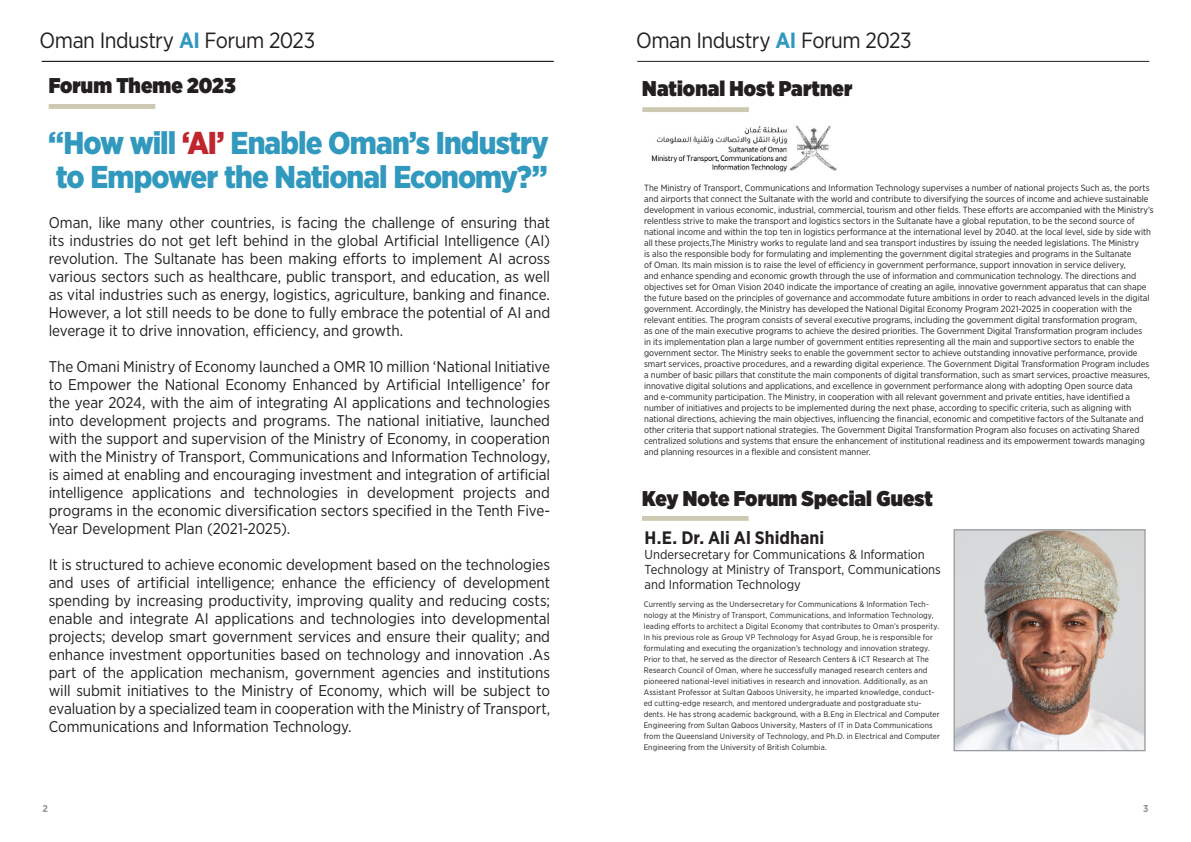
<style>
.page{position:relative;width:1191px;height:842px;background:#fff}
.page>*{position:absolute;margin:0;border:0;box-sizing:border-box;transform-origin:0 0}
.t1{font:900 31.6px "Gotham Narrow";letter-spacing:-.03em;color:#3299be}
.t2{font:22px "Gotham Narrow";letter-spacing:-.025em;color:#231f20}
.Headline{font:900 21.3px "Gotham Narrow";letter-spacing:.005em;color:#231f20}
.Headline-2{font:700 18px "Gotham Narrow";color:#231f20}
.Bodytext_No_Indent{font:15.5px/18px "Gotham Narrow";letter-spacing:-.005em;color:#231f20;text-align:justify}
.Headline-3{font:13px/15px "Gotham Narrow";letter-spacing:-.005em;color:#231f20}
.t3{font:700 10px "Gotham Narrow";color:#939598}
.Bodytext_No_Indent-2{font:9px/11px "Gotham Narrow";color:#231f20}
.Headline-4{font:8px/11px "Gotham Narrow";letter-spacing:.015em;color:#231f20}
.s1{font-weight:700;color:#3299be}
.s2{color:#c0262d}
</style>
<div class="page">
<div style="left:49px;top:104px;width:106px;height:5px;background:#cdc8b1"></div>
<hr style="left:42px;top:61px;width:511px;height:1px;background:#231f20">
<hr style="left:637px;top:61px;width:512px;height:1px;background:#231f20">
<div style="left:642px;top:107px;width:107px;height:5px;background:#cdc8b1"></div>
<img style="left:651px;top:125px;width:186px;height:47px">
<img style="left:955px;top:531px;width:188px;height:218px">
<div style="left:953px;top:529px;width:192px;height:222px;border:1px solid #999b9e"></div>
<div style="left:642px;top:516px;width:106px;height:5px;background:#cdc8b1"></div>
<p class="t2" style="left:40px;top:27px;width:277px">Oman Industry <span class="s1">AI</span> Forum 2023</p>
<p class="t2" style="left:636px;top:27px;width:277px">Oman Industry <span class="s1">AI</span> Forum 2023</p>
<p class="Headline" style="left:642px;top:75px;width:211px">National Host Partner</p>
<p class="Headline" style="left:49px;top:71px;width:188px">Forum Theme 2023</p>
<p class="t1" style="left:48px;top:122px;width:502px">“How will <span class="s2">‘AI’</span> Enable Oman’s Industry</p>
<p class="t1" style="left:56px;top:156px;width:493px">to Empower the National Economy?”</p>
<p class="Bodytext_No_Indent-2" style="left:644px;top:182px;width:511px">The Ministry of Transport, Communications and Information Technology supervises a number of national projects Such as, the ports and airports that connect the Sultanate with the world and contribute to diversifying the sources of income and achieve sustainable development in various economic, industrial, commercial, tourism and other fields. These efforts are accompanied with the Ministry’s relentless strive to make the transport and logistics sectors in the Sultanate have a global reputation, to be the second source of national income and within the top ten in logistics performance at the international level by 2040. at the local level, side by side with all these projects,The Ministry works to regulate land and sea transport industires by issuing the needed legislations. The Ministry<br>is also the responsible body for formulating and implementing the government digital strategies and programs in the Sultanate<br>of Oman. Its main mission is to raise the level of efficiency in government performance, support innovation in service delivery,<br>and enhance spending and economic growth through the use of information and communication technology. The directions and objectives set for Oman Vision 2040 indicate the importance of creating an agile, innovative government apparatus that can shape the future based on the principles of governance and accommodate future ambitions in order to reach advanced levels in the digital government. Accordingly, the Ministry has developed the National Digital Economy Program 2021-2025 in cooperation with the relevant entities. The program consists of several executive programs, including the government digital transformation program,<br>as one of the main executive programs to achieve the desired priorities. The Government Digital Transformation program includes<br>in its implementation plan a large number of government entities representing all the main and supportive sectors to enable the government sector. The Ministry seeks to enable the government sector to achieve outstanding innovative performance, provide smart services, proactive procedures, and a rewarding digital experience. The Government Digital Transformation Program includes a number of basic pillars that constitute the main components of digital transformation, such as smart services, proactive measures, innovative digital solutions and applications, and excellence in government performance along with adopting Open source data<br>and e-community participation. The Ministry, in cooperation with all relevant government and private entities, have identified a number of initiatives and projects to be implemented during the next phase, according to specific criteria, such as aligning with national directions, achieving the main objectives, influencing the financial, economic and competitive factors of the Sultanate and other criteria that support national strategies. The Government Digital Transformation Program also focuses on activating Shared centralized solutions and systems that ensure the enhancement of institutional readiness and its empowerment towards managing and planning resources in a flexible and consistent manner.</p>
<p class="Headline" style="left:642px;top:484px;width:292px">Key Note Forum Special Guest</p>
<p class="Headline-2" style="left:644px;top:526px;width:181px">H.E. Dr. Ali Al Shidhani</p>
<p class="Headline-3" style="left:644px;top:547px;width:298px">Undersecretary for Communications &amp; Information<br>Technology at Ministry of Transport, Communications and Information Technology</p>
<p class="Headline-4" style="left:643px;top:599px;width:298px">Currently serving as the Undersecretary for Communications &amp; Information Tech&shy;nology at the Ministry of Transport, Communications, and Information Technology, leading efforts to architect a Digital Economy that contributes to Oman’s prosperity.<br>In his previous role as Group VP Technology for Asyad Group, he is responsible for formulating and executing the organization’s technology and innovation strategy.<br>Prior to that, he served as the director of Research Centers &amp; ICT Research at The Research Council of Oman, where he successfully managed research centers and pioneered national-level initiatives in research and innovation. Additionally, as an Assistant Professor at Sultan Qaboos University, he imparted knowledge, conduct&shy;ed cutting-edge research, and mentored undergraduate and postgraduate stu&shy;dents. He has strong academic background, with a B.Eng in Electrical and Computer Engineering from Sultan Qaboos University, Masters of IT in Data Communications from the Queensland University of Technology, and Ph.D. in Electrical and Computer Engineering from the University of British Columbia.</p>
<p class="Bodytext_No_Indent" style="left:49px;top:213px;width:503px">Oman, like many other countries, is facing the challenge of ensuring that its industries do not get left behind in the global Artificial Intelligence (AI) revolution. The Sultanate has been making efforts to implement AI across various sectors such as healthcare, public transport, and education, as well as vital industries such as energy, logistics, agriculture, banking and finance.<br>However, a lot still needs to be done to fully embrace the potential of AI and leverage it to drive innovation, efficiency, and growth.</p>
<p class="Bodytext_No_Indent" style="left:49px;top:357px;width:503px">The Omani Ministry of Economy launched a OMR 10 million ‘National Initiative to Empower the National Economy Enhanced by Artificial Intelligence’ for the year 2024, with the aim of integrating AI applications and technologies into development projects and programs. The national initiative, launched with the support and supervision of the Ministry of Economy, in cooperation with the Ministry of Transport, Communications and Information Technology, is aimed at enabling and encouraging investment and integration of artificial intelligence applications and technologies in development projects and programs in the economic diversification sectors specified in the Tenth Five-Year Development Plan (2021-2025).</p>
<p class="Bodytext_No_Indent" style="left:49px;top:555px;width:503px">It is structured to achieve economic development based on the technologies and uses of artificial intelligence; enhance the efficiency of development spending by increasing productivity, improving quality and reducing costs; enable and integrate AI applications and technologies into developmental projects; develop smart government services and ensure their quality; and enhance investment opportunities based on technology and innovation .As part of the application mechanism, government agencies and institutions will submit initiatives to the Ministry of Economy, which will be subject to evaluation by a specialized team in cooperation with the Ministry of Transport, Communications and Information Technology.</p>
<p class="t3" style="left:43px;top:802px;width:7px">2</p>
<p class="t3" style="left:1143px;top:802px;width:7px">3</p>
</div>
